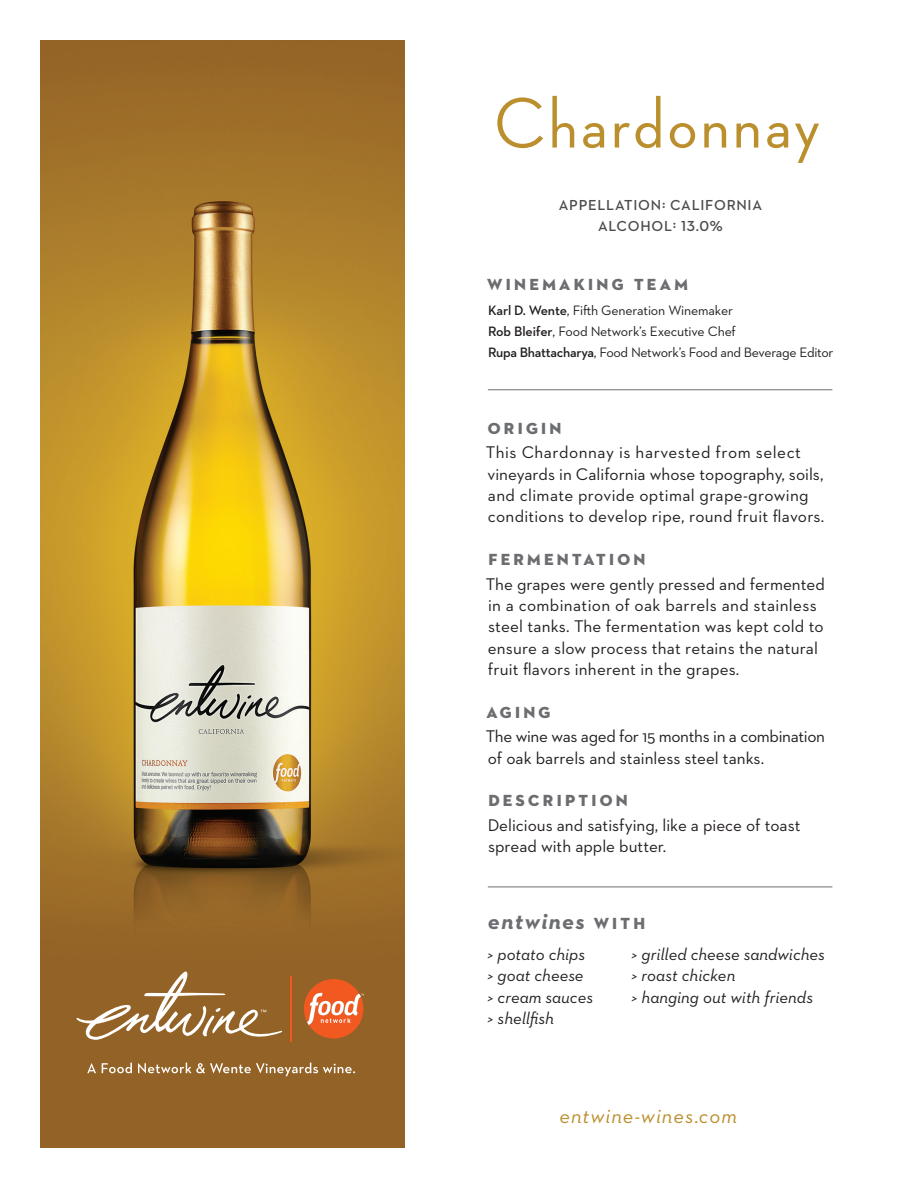
<style>
.page{position:relative;width:918px;height:1188px;background:#fff}
.page>*{position:absolute;margin:0;border:0;box-sizing:border-box;transform-origin:0 0}
.t1{font:500 72.75px "Neutraface 2 Display";letter-spacing:.045em;color:#bb8f2d}
.t2{font:italic 700 22.95px "Neutraface 2 Text";letter-spacing:.06em;color:#6c6d70}
.t3{font:italic 21px "Neutraface 2 Text";letter-spacing:.05em;color:#bb8f2d}
.t4{font:17.25px/21.3px "Neutraface 2 Text";letter-spacing:.005em;color:#231f20}
.t5{font:italic 17.25px/21.3px "Neutraface 2 Text";color:#231f20}
.t6{font:17.25px/21.3px "Neutraface 2 Text";letter-spacing:-.02em;color:#231f20}
.t7{font:16.35px "Neutraface 2 Display Titling";letter-spacing:.2em;color:#6c6d70}
.t8{font:600 14.7px/20.5px "Neutraface 2 Text";letter-spacing:.05em;color:#4b4c4d;text-align:center}
.t9{font:13.8px/21.3px "Neutraface 2 Text";letter-spacing:-.02em;color:#231f20}
.s1{font-weight:600}
.s2{font-family:"Neutraface 2 Display Titling";font-weight:400;font-style:normal;font-size:16.35px}
</style>
<div class="page">
<svg style="left:40px;top:40px;width:365px;height:1108px;background:#b08738"></svg>
<hr style="left:488px;top:389px;width:344px;height:1px;background:#6c6d70">
<hr style="left:488px;top:887px;width:344px;height:1px;background:#6c6d70">
<hr style="left:291px;top:976px;width:1px;height:66px;background:#f15921">
<svg style="left:76px;top:972px;width:207px;height:70px;background:#a37947"></svg>
<svg style="left:304px;top:979px;width:60px;height:60px;background:#dc7444"></svg>
<svg style="left:87px;top:1063px;width:268px;height:13px;background:#a98354"></svg>
<h1 class="t1" style="left:494px;top:83px;width:327px">Chardonnay</h1>
<p class="t8" style="left:559px;top:195px;width:205px">APPELLATION: CALIFORNIA<br>ALCOHOL: 13.0%</p>
<p class="t7" style="left:487px;top:274px;width:202px">WINEMAKING TEAM</p>
<p class="t9" style="left:488px;top:299px;width:347px"><span class="s1">Karl D. Wente</span>, Fifth Generation Winemaker<br><span class="s1">Rob Bleifer</span>, Food Network’s Executive Chef<br><span class="s1">Rupa Bhattacharya</span>, Food Network’s Food and Beverage Editor</p>
<p class="t7" style="left:488px;top:418px;width:75px">ORIGIN</p>
<p class="t4" style="left:486px;top:442px;width:340px">This Chardonnay is harvested from select vineyards in California whose topography, soils, and climate provide optimal grape-growing conditions to develop ripe, round fruit flavors.</p>
<p class="t7" style="left:488px;top:549px;width:159px">FERMENTATION</p>
<p class="t4" style="left:486px;top:573px;width:340px">The grapes were gently pressed and fermented in a combination of oak barrels and stainless steel tanks. The fermentation was kept cold to ensure a slow process that retains the natural fruit flavors inherent in the grapes.</p>
<p class="t7" style="left:487px;top:702px;width:65px">AGING</p>
<p class="t6" style="left:486px;top:726px;width:341px">The wine was aged for 15 months in a combination of oak barrels and stainless steel tanks.</p>
<p class="t7" style="left:488px;top:790px;width:141px">DESCRIPTION</p>
<p class="t4" style="left:488px;top:814px;width:314px">Delicious and satisfying, like a piece of toast spread with apple butter.</p>
<h2 class="t2" style="left:488px;top:906px;width:159px">entwines <span class="s2">WITH</span></h2>
<p class="t5" style="left:488px;top:943px;width:107px">&gt; potato chips &gt; goat cheese &gt; cream sauces &gt; shellfish</p>
<p class="t5" style="left:632px;top:943px;width:195px">&gt; grilled cheese sandwiches &gt; roast chicken<br>&gt; hanging out with friends</p>
<p class="t3" style="left:559px;top:1102px;width:179px">entwine-wines.com</p>
</div>
